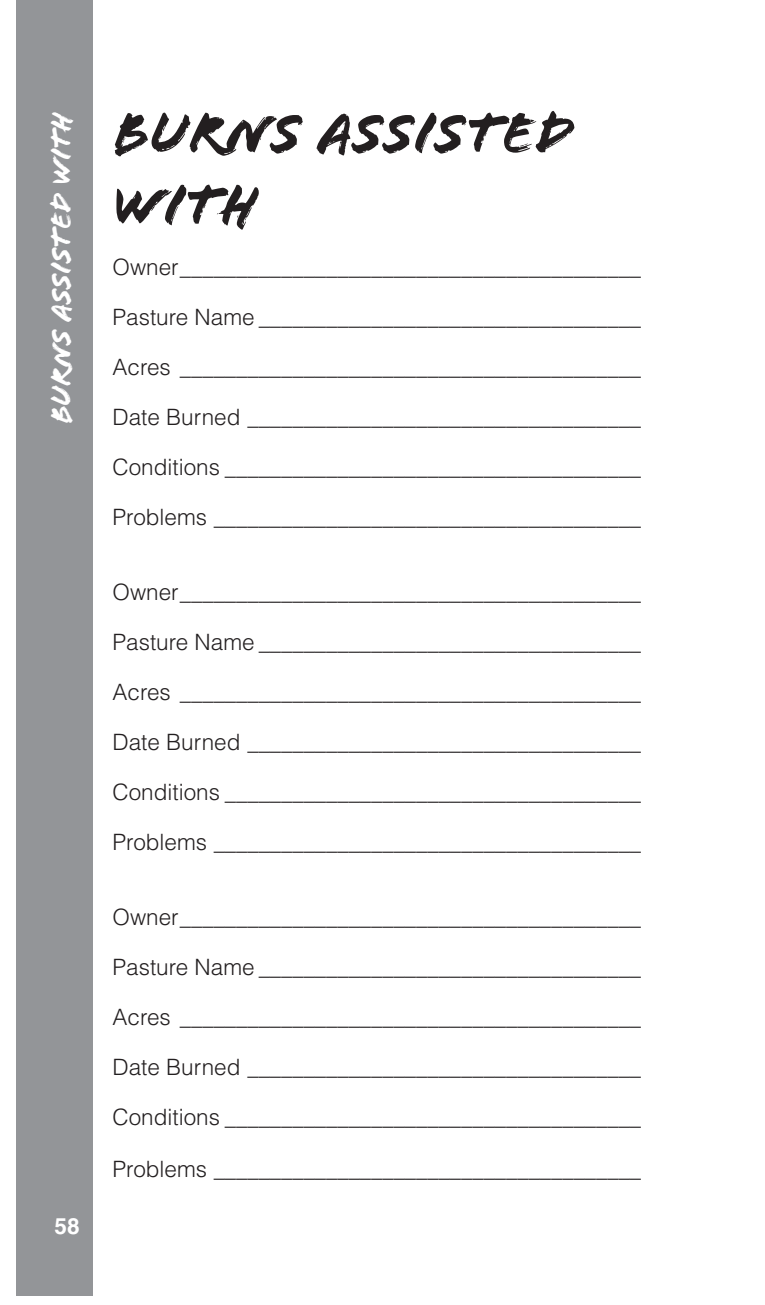
<style>
.page{position:relative;width:765px;height:1305px;background:#fff}
.page>*{position:absolute;margin:0;border:0;box-sizing:border-box;transform-origin:0 0}
.Heading{font:60px/72px "Flood Std";color:#231f20}
.Subhead_1{font:30px "Flood Std";color:#fff}
.Text{font:300 22.5px "Helvetica LT Std";color:#231f20}
.Text-2{font:700 22.5px "Helvetica LT Std";color:#fff}
</style>
<div class="page">
<div style="left:16px;top:0;width:77px;height:1296px;background:#939598"></div>
<p class="Subhead_1" style="left:44px;top:424px;width:315px;rotate:-90deg">burns assisted with</p>
<p class="Text-2" style="left:54px;top:1212px;width:27px">58</p>
<p class="Heading" style="left:112px;top:98px;width:463px">BURNS ASSISTED<br>WITH</p>
<p class="Text" style="left:112px;top:253px;width:530px">Owner_________________________________________</p>
<p class="Text" style="left:112px;top:303px;width:530px">Pasture Name __________________________________</p>
<p class="Text" style="left:112px;top:353px;width:530px">Acres _________________________________________</p>
<p class="Text" style="left:112px;top:403px;width:530px">Date Burned ___________________________________</p>
<p class="Text" style="left:112px;top:453px;width:530px">Conditions _____________________________________</p>
<p class="Text" style="left:112px;top:503px;width:530px">Problems ______________________________________</p>
<p class="Text" style="left:112px;top:578px;width:530px">Owner_________________________________________</p>
<p class="Text" style="left:112px;top:628px;width:530px">Pasture Name __________________________________</p>
<p class="Text" style="left:112px;top:678px;width:530px">Acres _________________________________________</p>
<p class="Text" style="left:112px;top:728px;width:530px">Date Burned ___________________________________</p>
<p class="Text" style="left:112px;top:778px;width:530px">Conditions _____________________________________</p>
<p class="Text" style="left:112px;top:828px;width:530px">Problems ______________________________________</p>
<p class="Text" style="left:112px;top:903px;width:530px">Owner_________________________________________</p>
<p class="Text" style="left:112px;top:953px;width:530px">Pasture Name __________________________________</p>
<p class="Text" style="left:112px;top:1003px;width:530px">Acres _________________________________________</p>
<p class="Text" style="left:112px;top:1053px;width:530px">Date Burned ___________________________________</p>
<p class="Text" style="left:112px;top:1103px;width:530px">Conditions _____________________________________</p>
<p class="Text" style="left:112px;top:1155px;width:530px">Problems ______________________________________</p>
</div>
